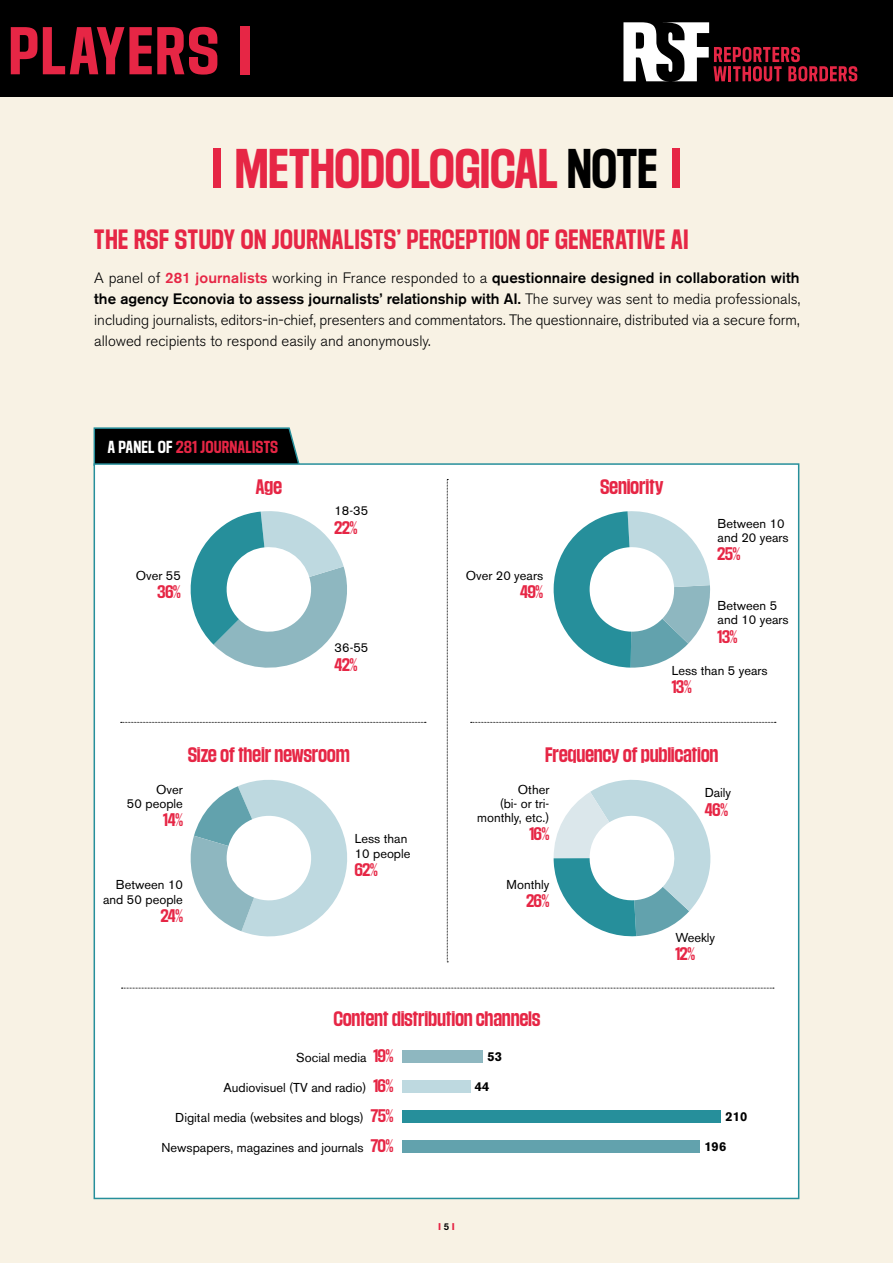
<style>
.page{position:relative;width:893px;height:1263px;background:#f8f2e4}
.page>*{position:absolute;margin:0;border:0;box-sizing:border-box;transform-origin:0 0}
.t1{font:700 semi-condensed 57.9px "Media Sans";letter-spacing:.065em;color:#e62645;scale:1.05 1}
.t2{font:700 semi-condensed 48px "Media Sans";letter-spacing:.025em;color:#e62645}
.t3{font:700 semi-condensed 24px "Media Sans";letter-spacing:.05em;color:#e62645}
.t4{font:700 semi-condensed 18px "Media Sans";letter-spacing:.02em;color:#e62645}
.t5{font:700 semi-condensed 15.6px "Media Sans";color:#e62645}
.t6{font:300 15px/21px "Akzidenz Grotesk BE";color:#000;text-align:justify}
.t7{font:700 semi-condensed 15px "Media Sans";letter-spacing:.05em;color:#e62645}
.t8{font:12.9px/14.2px "Akzidenz Grotesk BE";color:#000;text-align:right}
.t9{font:700 12.9px "Akzidenz Grotesk BE";color:#000}
.t10{font:700 9.75px "Akzidenz Grotesk BE";color:#e62645}
.s1{color:#000}
.s2{font-weight:500;color:#e62645}
.s3{font-weight:500}
.s4{color:#fff}
.s5{font-family:"Media Sans";font-weight:700;font-stretch:semi-condensed;font-size:15.6px;color:#e62645}
.s6{font-weight:500;color:#000}
</style>
<div class="page">
<div style="left:213px;top:149px;width:8px;height:39px;background:#e62645"></div>
<div style="left:672px;top:149px;width:8px;height:39px;background:#e62645"></div>
<svg style="left:93px;top:427px;width:207px;height:40px;background:#0b1111"></svg>
<div style="left:94px;top:463px;width:705px;height:736px;background:#fff;border:2px solid #268f9b"></div>
<div style="left:0;top:0;width:893px;height:97px;background:#000"></div>
<div style="left:240px;top:26px;width:10px;height:49px;background:#e62645"></div>
<svg style="left:190px;top:511px;width:157px;height:157px"></svg>
<svg style="left:553px;top:511px;width:158px;height:157px"></svg>
<svg style="left:190px;top:780px;width:157px;height:157px"></svg>
<svg style="left:553px;top:779px;width:158px;height:158px"></svg>
<div style="left:402px;top:1050px;width:81px;height:13px;background:#8eb7c0"></div>
<div style="left:402px;top:1080px;width:68px;height:13px;background:#bed9e0"></div>
<div style="left:402px;top:1110px;width:319px;height:13px;background:#268f9b"></div>
<div style="left:402px;top:1140px;width:298px;height:12px;background:#62a2ad"></div>
<svg style="left:447px;top:479px;width:1px;height:483px"></svg>
<svg style="left:121px;top:722px;width:305px;height:1px"></svg>
<svg style="left:121px;top:988px;width:653px;height:1px"></svg>
<svg style="left:471px;top:722px;width:305px;height:1px"></svg>
<svg style="left:623px;top:22px;width:234px;height:59px"></svg>
<h1 class="t1" style="left:10px;top:17px;width:200px">PLAYERS</h1>
<h2 class="t2" style="left:236px;top:141px;width:423px">METHODOLOGICAL <span class="s1">NOTE</span></h2>
<h3 class="t3" style="left:94px;top:226px;width:595px">THE RSF STUDY ON JOURNALISTS’ PERCEPTION OF GENERATIVE AI</h3>
<p class="t6" style="left:94px;top:268px;width:707px">A panel of <span class="s2">281 journalists</span> working in France responded to a <span class="s3">questionnaire designed in collaboration with the agency Econovia to assess journalists’ relationship with AI.</span> The survey was sent to media professionals, including journalists, editors-in-chief, presenters and commentators. The questionnaire, distributed via a secure form, allowed recipients to respond easily and anonymously.</p>
<p class="t7" style="left:108px;top:439px;width:172px"><span class="s4">A PANEL OF</span> 281 JOURNALISTS</p>
<p class="t4" style="left:256px;top:476px;width:28px">Age</p>
<p class="t4" style="left:600px;top:476px;width:64px">Seniority</p>
<p class="t8" style="left:136px;top:568px;width:47px">Over 55</p>
<p class="t5" style="left:158px;top:582px;width:25px">36%</p>
<p class="t8" style="left:334px;top:504px;width:35px">18-35</p>
<p class="t5" style="left:334px;top:518px;width:24px">22%</p>
<p class="t8" style="left:718px;top:516px;width:73px;text-align:left">Between 10 and 20 years</p>
<p class="t5" style="left:718px;top:545px;width:24px">25%</p>
<p class="t8" style="left:334px;top:641px;width:35px">36-55</p>
<p class="t5" style="left:334px;top:655px;width:24px">42%</p>
<p class="t8" style="left:466px;top:568px;width:79px">Over 20 years</p>
<p class="t5" style="left:520px;top:582px;width:25px">49%</p>
<p class="t8" style="left:718px;top:598px;width:73px;text-align:left">Between 5 and 10 years</p>
<p class="t5" style="left:718px;top:627px;width:21px">13%</p>
<p class="t8" style="left:672px;top:663px;width:97px">Less than 5 years</p>
<p class="t5" style="left:672px;top:678px;width:21px">13%</p>
<p class="t4" style="left:188px;top:744px;width:163px">Size of their newsroom</p>
<p class="t4" style="left:545px;top:744px;width:174px">Frequency of publication</p>
<p class="t8" style="left:127px;top:782px;width:58px">Over<br>50 people</p>
<p class="t5" style="left:163px;top:811px;width:21px">14%</p>
<p class="t8" style="left:103px;top:878px;width:81px">Between 10 and 50 people</p>
<p class="t5" style="left:161px;top:906px;width:24px">24%</p>
<p class="t8" style="left:355px;top:832px;width:57px;text-align:left">Less than<br>10 people</p>
<p class="t5" style="left:355px;top:860px;width:25px">62%</p>
<p class="t8" style="left:477px;top:782px;width:74px">Other<br>(bi- or tri&shy;monthly, etc.)</p>
<p class="t5" style="left:529px;top:825px;width:21px">16%</p>
<p class="t8" style="left:507px;top:877px;width:44px">Monthly</p>
<p class="t5" style="left:526px;top:892px;width:25px">26%</p>
<p class="t4" style="left:334px;top:1008px;width:208px">Content distribution channels</p>
<p class="t8" style="left:705px;top:786px;width:28px">Daily</p>
<p class="t5" style="left:705px;top:800px;width:25px">46%</p>
<p class="t8" style="left:675px;top:930px;width:41px">Weekly</p>
<p class="t5" style="left:675px;top:945px;width:21px">12%</p>
<p class="t8" style="left:296px;top:1051px;width:99px">Social media <span class="s5">19%</span></p>
<p class="t9" style="left:487px;top:1049px;width:16px">53</p>
<p class="t8" style="left:224px;top:1080px;width:171px">Audiovisuel (TV and radio) <span class="s5">16%</span></p>
<p class="t9" style="left:475px;top:1079px;width:16px">44</p>
<p class="t8" style="left:175px;top:1110px;width:219px">Digital media (websites and blogs) <span class="s5">75%</span></p>
<p class="t9" style="left:726px;top:1109px;width:23px">210</p>
<p class="t8" style="left:161px;top:1140px;width:233px">Newspapers, magazines and journals <span class="s5">70%</span></p>
<p class="t9" style="left:704px;top:1138px;width:23px">196</p>
<p class="t10" style="left:438px;top:1221px;width:18px">I <span class="s6">5</span> I</p>
</div>
